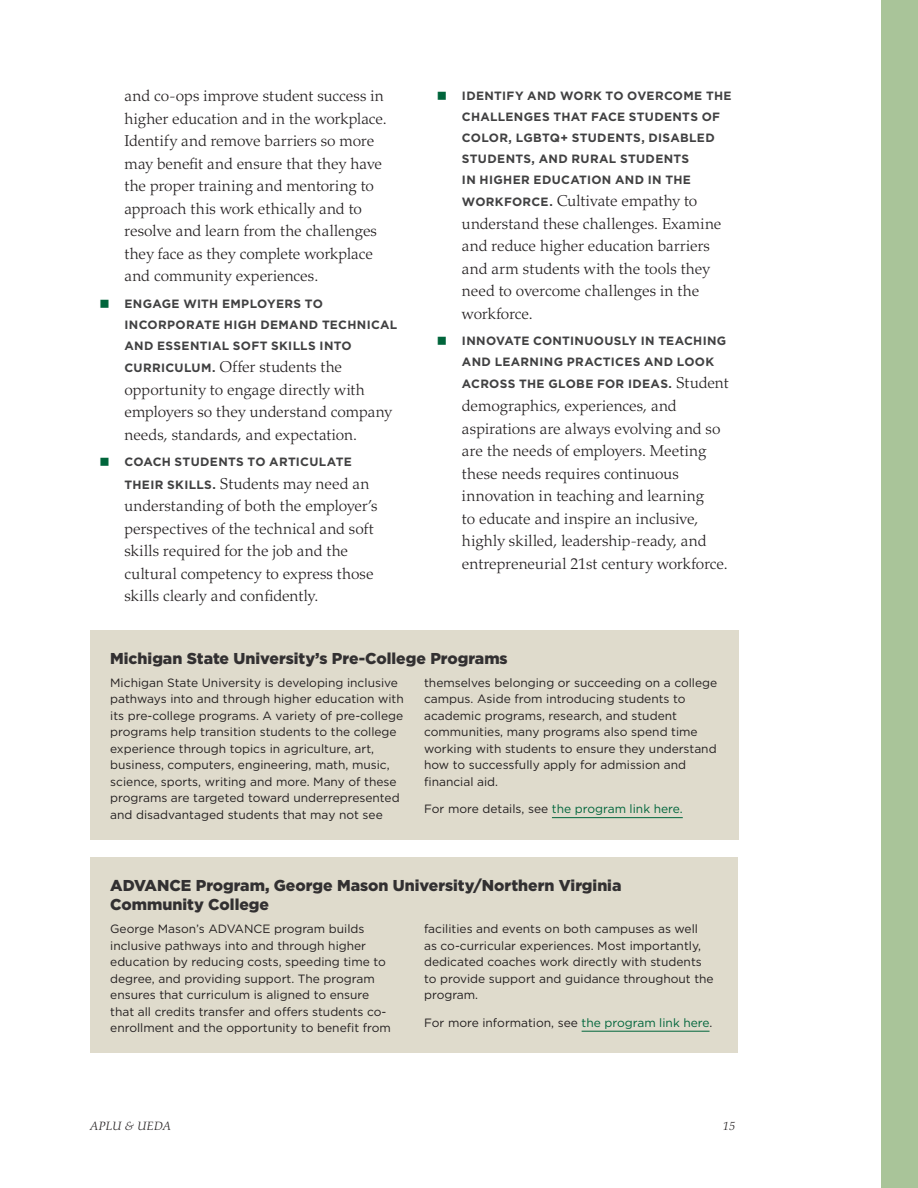
<style>
.page{position:relative;width:918px;height:1188px;background:#fff}
.page>*{position:absolute;margin:0;border:0;box-sizing:border-box;transform-origin:0 0}
.t1{font:300 15.75px/22.5px "Palatino LT Std";color:#231f20}
.t2{font:900 15.75px/19.5px "Gotham";color:#323031}
.t3{font:12px/16.5px "Gotham";color:#231f20}
.t4{font:700 12px/21px "Gotham";letter-spacing:.025em;color:#414142}
.t5{font:12px "Gotham";color:#00653b}
.t6{font:italic 300 12px "Palatino LT Std";letter-spacing:.02em;color:#231f20}
.s1{font-family:"Gotham";font-weight:700;font-size:12px;color:#414142}
.s2{font-family:"Palatino LT Std";font-weight:300;font-size:15.75px;color:#231f20}
.s3{color:#231f20}
.s4{color:#00653b}
</style>
<div class="page">
<div style="left:881px;top:0;width:37px;height:1188px;background:#a9c499"></div>
<div style="left:90px;top:631px;width:648px;height:209px;background:#dfdbcc"></div>
<hr style="left:552px;top:817px;width:131px;height:1px;background:#00653b">
<div style="left:90px;top:858px;width:648px;height:195px;background:#dfdbcc"></div>
<hr style="left:582px;top:1031px;width:128px;height:1px;background:#00653b">
<p class="t1" style="left:124px;top:85px;width:264px">and co-ops improve student success in higher education and in the workplace.<br>Identify and remove barriers so more may benefit and ensure that they have the proper training and mentoring to approach this work ethically and to resolve and learn from the challenges they face as they complete workplace and community experiences.</p>
<p class="t4" style="left:124px;top:293px;width:274px">ENGAGE WITH EMPLOYERS TO<br>INCORPORATE HIGH DEMAND TECHNICAL<br>AND ESSENTIAL SOFT SKILLS INTO</p>
<h1 class="t1" style="left:124px;top:356px;width:269px"><span class="s1">CURRICULUM.</span> Offer students the opportunity to engage directly with employers so they understand company needs, standards, and expectation.</h1>
<p class="t4" style="left:124px;top:451px;width:229px">COACH STUDENTS TO ARTICULATE</p>
<h1 class="t1" style="left:124px;top:472px;width:255px"><span class="s1">THEIR SKILLS.</span> Students may need an understanding of both the employer’s perspectives of the technical and soft skills required for the job and the cultural competency to express those skills clearly and confidently.</h1>
<p class="t4" style="left:462px;top:85px;width:271px">IDENTIFY AND WORK TO OVERCOME THE<br>CHALLENGES THAT FACE STUDENTS OF<br>COLOR, LGBTQ+ STUDENTS, DISABLED<br>STUDENTS, AND RURAL STUDENTS<br>IN HIGHER EDUCATION AND IN THE</p>
<h1 class="t1" style="left:462px;top:190px;width:261px"><span class="s1">WORKFORCE.</span> Cultivate empathy to understand these challenges. Examine and reduce higher education barriers and arm students with the tools they need to overcome challenges in the workforce.</h1>
<p class="t4" style="left:462px;top:330px;width:266px">INNOVATE CONTINUOUSLY IN TEACHING<br>AND LEARNING PRACTICES AND LOOK</p>
<p class="t4" style="left:462px;top:374px;width:268px">ACROSS THE GLOBE FOR IDEAS. <span class="s2">Student</span></p>
<p class="t1" style="left:462px;top:395px;width:267px">demographics, experiences, and aspirations are always evolving and so are the needs of employers. Meeting these needs requires continuous innovation in teaching and learning<br>to educate and inspire an inclusive, highly skilled, leadership-ready, and entrepreneurial 21st century workforce.</p>
<h1 class="t2" style="left:110px;top:648px;width:399px">Michigan State University’s Pre-College Programs</h1>
<p class="t3" style="left:110px;top:674px;width:295px">Michigan State University is developing inclusive pathways into and through higher education with its pre-college programs. A variety of pre-college programs help transition students to the college experience through topics in agriculture, art, business, computers, engineering, math, music, science, sports, writing and more. Many of these programs are targeted toward underrepresented and disadvantaged students that may not see</p>
<p class="t3" style="left:424px;top:674px;width:295px">themselves belonging or succeeding on a college campus. Aside from introducing students to academic programs, research, and student communities, many programs also spend time working with students to ensure they understand how to successfully apply for admission and financial aid.</p>
<p class="t5" style="left:424px;top:801px;width:260px"><span class="s3">For more details, see</span> the program link here.</p>
<h1 class="t2" style="left:110px;top:875px;width:513px">ADVANCE Program, George Mason University/Northern Virginia<br>Community College</h1>
<p class="t3" style="left:110px;top:921px;width:282px">George Mason’s ADVANCE program builds inclusive pathways into and through higher education by reducing costs, speeding time to degree, and providing support. The program ensures that curriculum is aligned to ensure that all credits transfer and offers students co&shy;enrollment and the opportunity to benefit from</p>
<p class="t3" style="left:424px;top:921px;width:291px">facilities and events on both campuses as well as co-curricular experiences. Most importantly, dedicated coaches work directly with students to provide support and guidance throughout the program.</p>
<p class="t3" style="left:424px;top:1014px;width:290px">For more information, see <span class="s4">the program link here</span>.</p>
<p class="t6" style="left:90px;top:1119px;width:82px">APLU &amp; UEDA</p>
<p class="t6" style="left:723px;top:1119px;width:14px">15</p>
</div>
